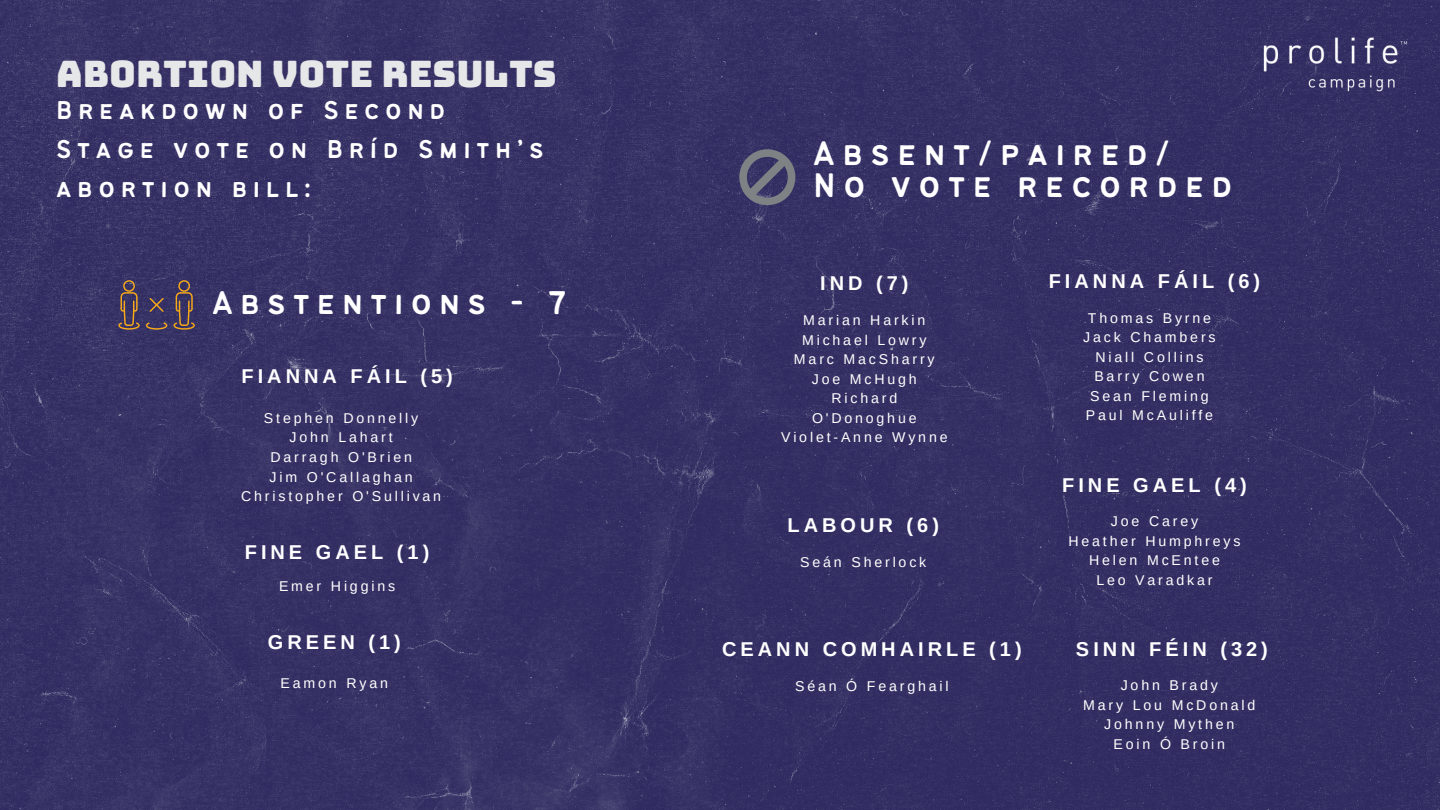
<style>
.page{position:relative;width:1440px;height:810px;background:#fff}
.page>*{position:absolute;margin:0;border:0;box-sizing:border-box;transform-origin:0 0}
.t1{font:37.5px "Bantayog";letter-spacing:.2em;color:#fff}
.t2{font:36.5px "Bungee";color:#e6e7e9}
.t3{font:36.1px "Bantayog";letter-spacing:.2em;color:#fff}
.t4{font:28.3px/39px "Bantayog";letter-spacing:.2em;color:#fff}
.t5{font:700 20px "Arimo";letter-spacing:.2em;color:#fff}
.t6{font:14.2px/19.5px "Arimo";letter-spacing:.2em;color:#fff;text-align:center}
</style>
<div class="page">
<img style="left:0;top:0;width:1440px;height:810px">
<img style="left:1255px;top:23px;width:157px;height:73px">
<svg style="left:146px;top:322px;width:21px;height:8px"></svg>
<svg style="left:173px;top:280px;width:22px;height:50px"></svg>
<svg style="left:118px;top:280px;width:22px;height:50px"></svg>
<svg style="left:150px;top:298px;width:14px;height:14px"></svg>
<svg style="left:739px;top:149px;width:56px;height:65px;background:#535272"></svg>
<p class="t2" style="left:56px;top:56px;width:502px">ABORTION VOTE RESULTS</p>
<p class="t4" style="left:56px;top:92px;width:489px">Breakdown of Second<br>Stage vote on Bríd Smith’s abortion bill:</p>
<p class="t3" style="left:212px;top:288px;width:356px">Abstentions - 7</p>
<p class="t5" style="left:242px;top:365px;width:213px">FIANNA FÁIL (5)</p>
<p class="t6" style="left:264px;top:408px;width:156px">Stephen Donnelly</p>
<p class="t6" style="left:290px;top:428px;width:105px">John Lahart</p>
<p class="t6" style="left:270px;top:447px;width:143px">Darragh O'Brien</p>
<p class="t6" style="left:270px;top:467px;width:145px">Jim O'Callaghan</p>
<p class="t6" style="left:241px;top:487px;width:202px">Christopher O'Sullivan</p>
<p class="t5" style="left:245px;top:541px;width:186px">FINE GAEL (1)</p>
<p class="t6" style="left:279px;top:576px;width:118px">Emer Higgins</p>
<p class="t5" style="left:268px;top:631px;width:135px">GREEN (1)</p>
<p class="t6" style="left:281px;top:673px;width:109px">Eamon Ryan</p>
<p class="t1" style="left:813px;top:138px;width:358px">Absent/paired/</p>
<p class="t1" style="left:813px;top:171px;width:420px">No vote recorded</p>
<p class="t5" style="left:820px;top:272px;width:90px">IND (7)</p>
<p class="t6" style="left:803px;top:311px;width:124px">Marian Harkin</p>
<p class="t6" style="left:802px;top:330px;width:126px">Michael Lowry</p>
<p class="t6" style="left:794px;top:350px;width:142px">Marc MacSharry</p>
<p class="t6" style="left:812px;top:369px;width:106px">Joe McHugh</p>
<p class="t6" style="left:812px;top:389px;width:106px">Richard<br>O'Donoghue</p>
<p class="t6" style="left:781px;top:428px;width:168px">Violet-Anne Wynne</p>
<p class="t5" style="left:788px;top:514px;width:153px">LABOUR (6)</p>
<p class="t6" style="left:800px;top:552px;width:128px">Seán Sherlock</p>
<p class="t5" style="left:722px;top:638px;width:301px">CEANN COMHAIRLE (1)</p>
<p class="t6" style="left:795px;top:676px;width:155px">Séan Ó Fearghail</p>
<p class="t5" style="left:1049px;top:270px;width:213px">FIANNA FÁIL (6)</p>
<p class="t6" style="left:1088px;top:308px;width:125px">Thomas Byrne</p>
<p class="t6" style="left:1083px;top:328px;width:134px">Jack Chambers</p>
<p class="t6" style="left:1095px;top:347px;width:109px">Niall Collins</p>
<p class="t6" style="left:1094px;top:367px;width:112px">Barry Cowen</p>
<p class="t6" style="left:1090px;top:386px;width:120px">Sean Fleming</p>
<p class="t6" style="left:1086px;top:406px;width:129px">Paul McAuliffe</p>
<p class="t5" style="left:1062px;top:474px;width:186px">FINE GAEL (4)</p>
<p class="t6" style="left:1111px;top:512px;width:89px">Joe Carey</p>
<p class="t6" style="left:1069px;top:531px;width:174px">Heather Humphreys</p>
<p class="t6" style="left:1089px;top:551px;width:132px">Helen McEntee</p>
<p class="t6" style="left:1096px;top:570px;width:118px">Leo Varadkar</p>
<p class="t5" style="left:1076px;top:638px;width:193px">SINN FÉIN (32)</p>
<p class="t6" style="left:1121px;top:675px;width:99px">John Brady</p>
<p class="t6" style="left:1083px;top:695px;width:174px">Mary Lou McDonald</p>
<p class="t6" style="left:1104px;top:714px;width:132px">Johnny Mythen</p>
<p class="t6" style="left:1114px;top:734px;width:113px">Eoin Ó Broin</p>
</div>
